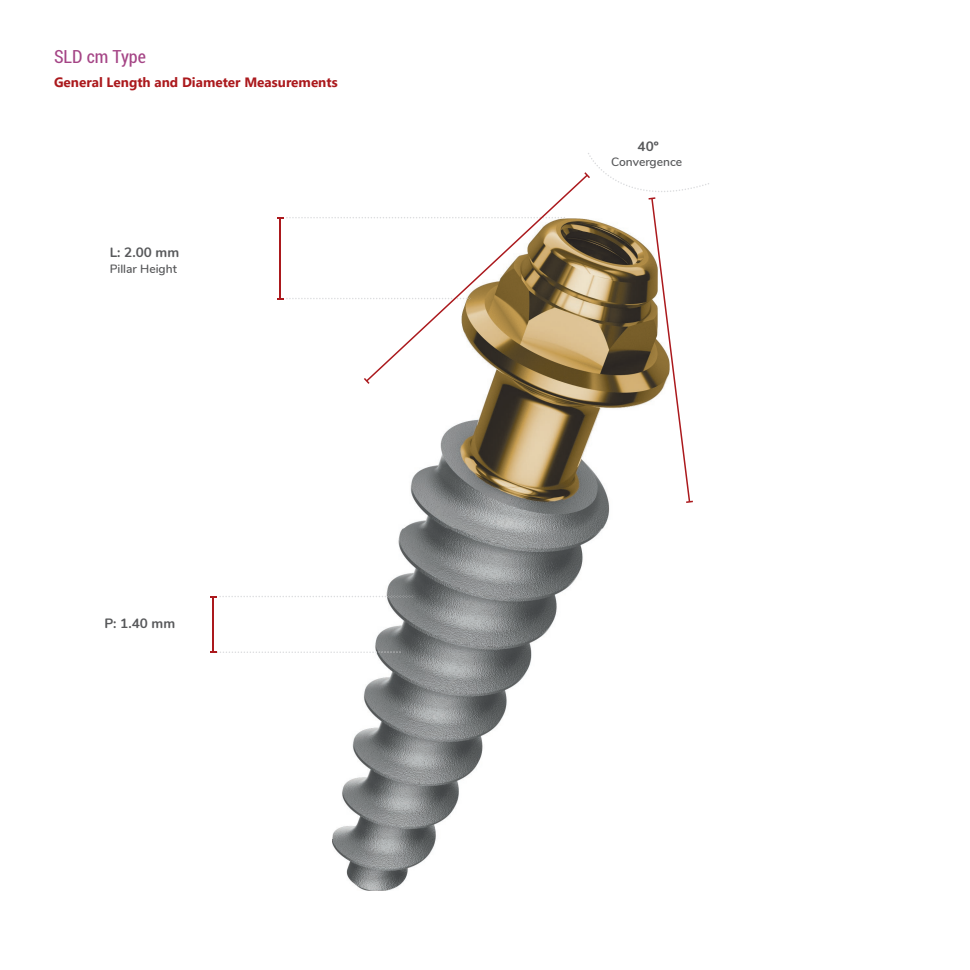
<style>
.page{position:relative;width:970px;height:970px;background:#fff}
.page>*{position:absolute;margin:0;border:0;box-sizing:border-box;transform-origin:0 0}
.t1{font:condensed 18px "Roboto";color:#a54586}
.t2{font:700 13.5px "Segoe UI";color:#ab191d}
.t3{font:700 13.5px "Nunito";color:#57585a}
.t4{font:600 12px "Nunito";color:#57585a}
</style>
<div class="page">
<img style="left:332px;top:298px;width:278px;height:592px">
<hr style="left:279px;top:218px;width:2px;height:80px;background:#ab191d">
<svg style="left:277px;top:217px;width:89px;height:2px"></svg>
<svg style="left:277px;top:298px;width:56px;height:1px"></svg>
<svg style="left:366px;top:177px;width:218px;height:204px"></svg>
<svg style="left:364px;top:378px;width:5px;height:6px"></svg>
<svg style="left:584px;top:153px;width:125px;height:350px"></svg>
<img style="left:336px;top:595px;width:74px;height:2px">
<img style="left:333px;top:651px;width:65px;height:2px">
<hr style="left:212px;top:596px;width:2px;height:55px;background:#ab191d">
<svg style="left:210px;top:596px;width:122px;height:1px"></svg>
<svg style="left:210px;top:651px;width:122px;height:2px"></svg>
<h1 class="t1" style="left:54px;top:44px;width:93px">SLD cm Type</h1>
<p class="t2" style="left:54px;top:69px;width:285px">General Length and Diameter Measurements</p>
<p class="t3" style="left:110px;top:242px;width:71px">L: 2.00 mm</p>
<p class="t4" style="left:110px;top:260px;width:69px">Pillar Height</p>
<p class="t3" style="left:104px;top:613px;width:72px">P: 1.40 mm</p>
<p class="t3" style="left:637px;top:136px;width:23px">40º</p>
<p class="t4" style="left:611px;top:153px;width:73px">Convergence</p>
</div>
